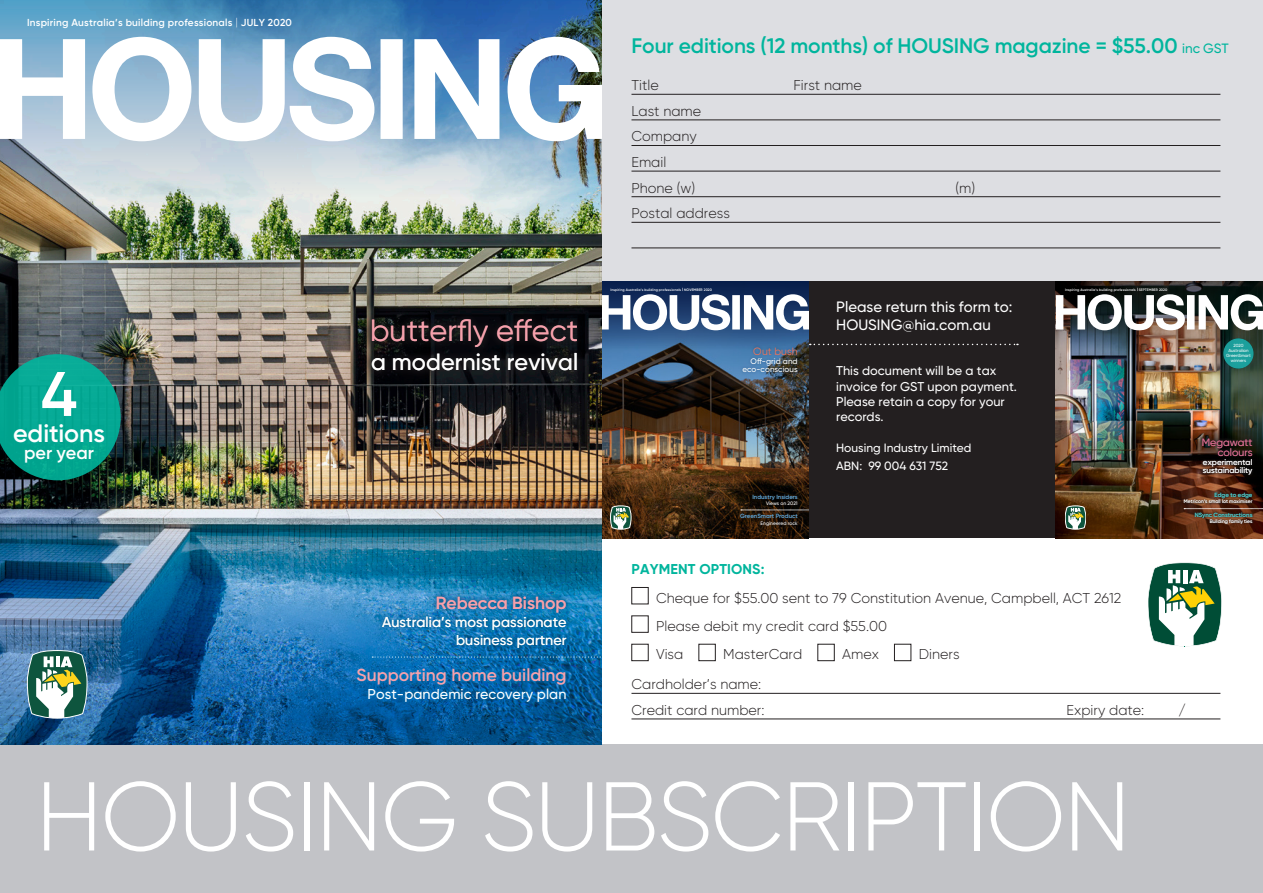
<style>
.page{position:relative;width:1263px;height:893px;background:#fff}
.page>*{position:absolute;margin:0;border:0;box-sizing:border-box;transform-origin:0 0}
.t1{font:300 97.5px "Gilroy";letter-spacing:-.02em;color:#fff}
.subs{font:600 62.7px "Gilroy";color:#fff}
.t2{font:30.6px "Gilroy";color:#f6a1ac}
.subs-2{font:600 25.05px "Gilroy";letter-spacing:-.005em;color:#fff}
.t3{font:500 23.4px "Gilroy";letter-spacing:.005em;color:#fff}
.subs-3{font:600 21px "Gilroy";letter-spacing:-.005em;color:#00b59d}
.subs-4{font:600 18.15px "Gilroy";letter-spacing:-.005em;color:#fff}
.t4{font:600 17.55px "Gilroy";color:#f6a1ac}
.t5{font:500 15px/18px "Gilroy";color:#fff}
.t6{font:500 14.4px/18.5px "Gilroy";letter-spacing:.005em;color:#fff;text-align:right}
.t7{font:300 14.25px "Gilroy";color:#231f20}
.t8{font:700 14.25px "Gilroy";letter-spacing:.01em;color:#00b59d}
.t9{font:500 12.75px/15.3px "Gilroy";color:#fff}
.t10{font:500 12px/18px "Gilroy";color:#fff}
.t11{font:10.5px/9.9px "Gilroy";color:#e06f94;text-align:right}
.t12{font:10.5px "Gilroy";color:#f37357}
.t13{font:600 10.2px "Gilroy";letter-spacing:.02em;color:#fff}
.t14{font:500 8.1px/7.9px "Gilroy";letter-spacing:.005em;color:#fff}
.t15{font:600 6px "Gilroy";color:#62acde}
.t16{font:600 6px "Gilroy";color:#4ec2c0}
.t17{font:500 4.95px "Gilroy";letter-spacing:.005em;color:#fff}
.t18{font:500 4.5px/5.1px "Gilroy";letter-spacing:-.01em;color:#fff;text-align:center}
.t19{font:600 3.45px "Gilroy";letter-spacing:.02em;color:#fff}
.s1{font-weight:500;font-size:13.5px}
</style>
<div class="page">
<div style="left:0;top:0;width:1263px;height:430px;background:#dddee2"></div>
<div style="left:601px;top:282px;width:662px;height:256px;background:#231f20"></div>
<hr style="left:631px;top:94px;width:589px;height:1px;background:#231f20">
<hr style="left:631px;top:120px;width:589px;height:1px;background:#231f20">
<hr style="left:631px;top:145px;width:589px;height:1px;background:#231f20">
<hr style="left:631px;top:171px;width:589px;height:1px;background:#231f20">
<hr style="left:631px;top:196px;width:589px;height:1px;background:#231f20">
<hr style="left:631px;top:222px;width:589px;height:1px;background:#231f20">
<hr style="left:631px;top:248px;width:589px;height:1px;background:#231f20">
<div style="left:0;top:744px;width:1263px;height:149px;background:#c2c3c7"></div>
<img style="left:1056px;top:350px;width:207px;height:188px">
<img style="left:1056px;top:282px;width:207px;height:68px">
<svg style="left:1184px;top:508px;width:79px;height:1px"></svg>
<svg style="left:1065px;top:506px;width:21px;height:23px"></svg>
<div style="left:1223px;top:338px;width:30px;height:31px;background:#1c9f9c;border-radius:50%"></div>
<svg style="left:1056px;top:288px;width:207px;height:42px"></svg>
<svg style="left:1182px;top:491px;width:72px;height:14px"></svg>
<svg style="left:1193px;top:510px;width:61px;height:16px"></svg>
<svg style="left:1200px;top:436px;width:55px;height:42px"></svg>
<img style="left:601px;top:350px;width:207px;height:188px">
<svg style="left:601px;top:282px;width:207px;height:68px"></svg>
<svg style="left:610px;top:506px;width:21px;height:23px"></svg>
<svg style="left:601px;top:288px;width:207px;height:42px"></svg>
<svg style="left:751px;top:493px;width:48px;height:14px"></svg>
<svg style="left:738px;top:512px;width:61px;height:16px"></svg>
<svg style="left:741px;top:510px;width:67px;height:1px"></svg>
<div style="left:740px;top:344px;width:60px;height:31px;background:#08385d;opacity:.5"></div>
<svg style="left:1148px;top:562px;width:74px;height:84px"></svg>
<img style="left:0;top:197px;width:601px;height:333px">
<img style="left:0;top:530px;width:601px;height:215px">
<svg style="left:0;top:0;width:601px;height:197px"></svg>
<svg style="left:27px;top:650px;width:61px;height:69px"></svg>
<svg style="left:0;top:37px;width:601px;height:104px;fill:#fff"></svg>
<svg style="left:352px;top:662px;width:219px;height:45px"></svg>
<svg style="left:372px;top:657px;width:229px;height:1px"></svg>
<svg style="left:377px;top:591px;width:195px;height:62px"></svg>
<svg style="left:364px;top:311px;width:221px;height:67px;fill:#0f1013"></svg>
<hr style="left:631px;top:693px;width:589px;height:1px;background:#231f20">
<hr style="left:631px;top:719px;width:589px;height:1px;background:#231f20">
<div style="left:631px;top:587px;width:17px;height:17px;border:1px solid #231f20"></div>
<div style="left:631px;top:616px;width:17px;height:17px;border:1px solid #231f20"></div>
<div style="left:631px;top:644px;width:17px;height:17px;border:1px solid #231f20"></div>
<div style="left:698px;top:644px;width:18px;height:17px;border:1px solid #231f20"></div>
<div style="left:894px;top:644px;width:17px;height:17px;border:1px solid #231f20"></div>
<svg style="left:810px;top:344px;width:208px;height:1px"></svg>
<svg style="left:0;top:354px;width:121px;height:126px"></svg>
<p class="t13" style="left:27px;top:16px;width:266px">Inspiring Australia’s building professionals JULY 2020</p>
<p class="subs" style="left:41px;top:355px;width:38px">4</p>
<p class="subs-2" style="left:13px;top:417px;width:93px">editions</p>
<p class="subs-4" style="left:24px;top:442px;width:71px">per year</p>
<p class="t2" style="left:370px;top:312px;width:209px">butterfly effect</p>
<p class="t3" style="left:371px;top:347px;width:209px">a modernist revival</p>
<p class="t2" style="left:514px;top:312px;width:20px">f</p>
<p class="t4" style="left:436px;top:591px;width:132px">Rebecca Bishop</p>
<p class="t6" style="left:382px;top:613px;width:186px">Australia’s most passionate business partner</p>
<p class="t4" style="left:357px;top:664px;width:211px">Supporting home building</p>
<p class="t6" style="left:367px;top:685px;width:200px">Post-pandemic recovery plan</p>
<p class="subs-3" style="left:631px;top:33px;width:599px">Four editions (12 months) of HOUSING magazine = $55.00 <span class="s1">inc GST</span></p>
<p class="t7" style="left:631px;top:77px;width:29px">Title</p>
<p class="t7" style="left:793px;top:77px;width:70px">First name</p>
<p class="t7" style="left:631px;top:102px;width:71px">Last name</p>
<p class="t7" style="left:631px;top:128px;width:67px">Company</p>
<p class="t7" style="left:631px;top:153px;width:36px">Email</p>
<p class="t7" style="left:631px;top:179px;width:65px">Phone (w)</p>
<p class="t7" style="left:955px;top:179px;width:21px">(m)</p>
<p class="t7" style="left:631px;top:205px;width:100px">Postal address</p>
<p class="t19" style="left:610px;top:287px;width:103px">Inspiring Australia’s building professionals NOVEMBER 2020</p>
<p class="t12" style="left:753px;top:345px;width:46px">Out bush</p>
<p class="t14" style="left:742px;top:357px;width:57px;text-align:right">Off-grid and eco-conscious</p>
<p class="t15" style="left:752px;top:493px;width:47px">Industry Insiders</p>
<p class="t17" style="left:766px;top:500px;width:33px">Views on 2021</p>
<p class="t15" style="left:740px;top:513px;width:59px">GreenSmart Product</p>
<p class="t17" style="left:760px;top:520px;width:39px">Engineered rock</p>
<p class="t5" style="left:836px;top:298px;width:178px">Please return this form to:<br>HOUSING@hia.com.au</p>
<p class="t9" style="left:836px;top:363px;width:182px">This document will be a tax invoice for GST upon payment.<br>Please retain a copy for your records.</p>
<p class="t10" style="left:836px;top:439px;width:137px">Housing Industry Limited<br>ABN: 99 004 631 752</p>
<p class="t19" style="left:1065px;top:287px;width:104px">Inspiring Australia’s building professionals SEPTEMBER 2020</p>
<p class="t18" style="left:1226px;top:343px;width:26px">2020<br>Australian<br>GreenSmart winners</p>
<p class="t11" style="left:1202px;top:437px;width:52px">Megawatt colours</p>
<p class="t14" style="left:1203px;top:458px;width:51px">experimental sustainability</p>
<p class="t16" style="left:1214px;top:491px;width:39px">Edge to edge</p>
<p class="t17" style="left:1184px;top:498px;width:70px">Metricon’s small lot maximiser</p>
<p class="t16" style="left:1195px;top:511px;width:59px">NSync Constructions</p>
<p class="t17" style="left:1210px;top:518px;width:44px">Building family ties</p>
<p class="t8" style="left:631px;top:560px;width:134px">PAYMENT OPTIONS:</p>
<p class="t7" style="left:656px;top:589px;width:467px">Cheque for $55.00 sent to 79 Constitution Avenue, Campbell, ACT 2612</p>
<p class="t7" style="left:656px;top:617px;width:232px">Please debit my credit card $55.00</p>
<p class="t7" style="left:656px;top:646px;width:29px">Visa</p>
<p class="t7" style="left:723px;top:646px;width:81px">MasterCard</p>
<p class="t7" style="left:842px;top:646px;width:38px">Amex</p>
<p class="t7" style="left:919px;top:646px;width:42px">Diners</p>
<p class="t7" style="left:631px;top:676px;width:131px">Cardholder’s name:</p>
<p class="t7" style="left:631px;top:701px;width:135px">Credit card number:</p>
<p class="t7" style="left:1066px;top:701px;width:79px">Expiry date:</p>
<p class="t7" style="left:1178px;top:701px;width:9px">/</p>
<p class="t1" style="left:36px;top:757px;width:1096px">HOUSING SUBSCRIPTION</p>
</div>
